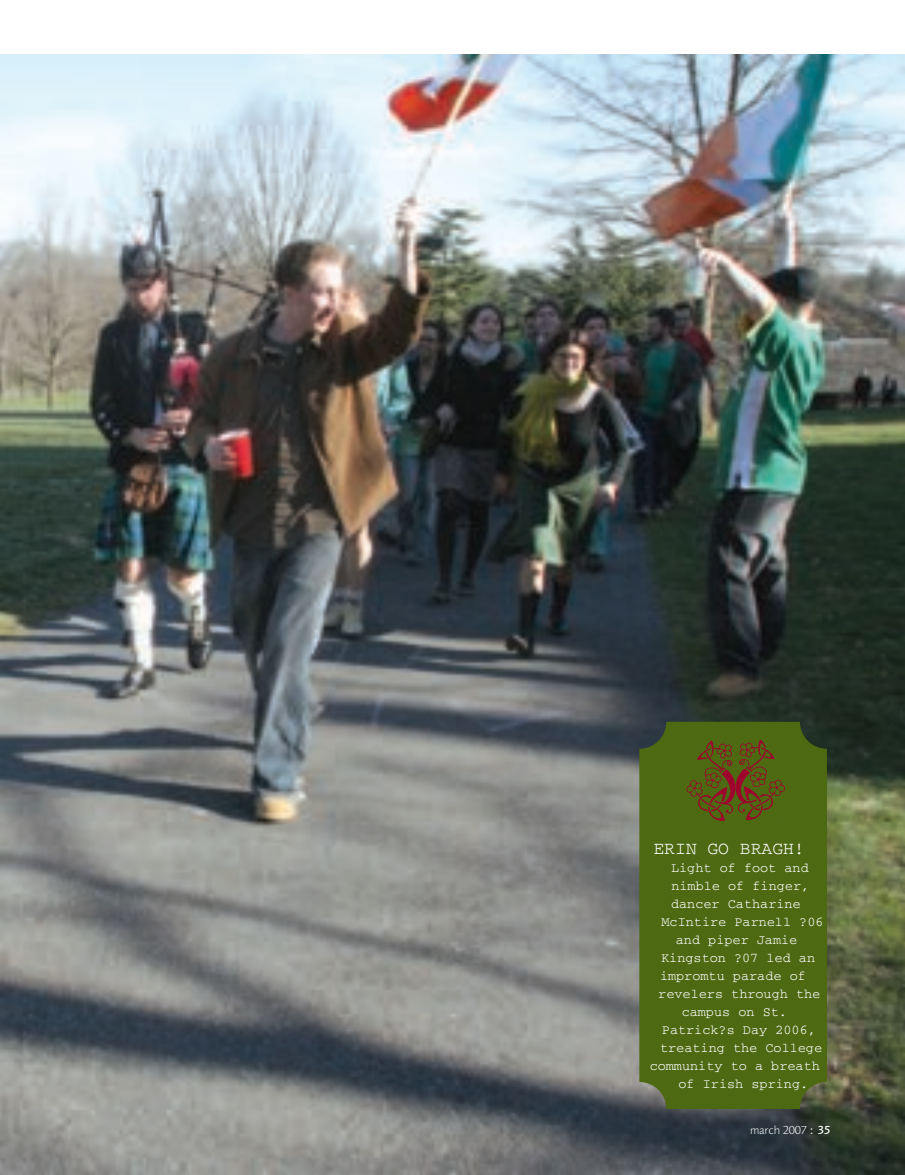
<style>
.page{position:relative;width:905px;height:1175px;background:#fff}
.page>*{position:absolute;margin:0;border:0;box-sizing:border-box;transform-origin:0 0}
.t1{font:18px "Courier";color:#fff}
.t2{font:13.5px "Courier";color:#fff}
.t3{font:300 12px "Foundry Sans";color:#fff}
.s1{font-weight:500}
</style>
<div class="page">
<img style="left:0;top:54px;width:904px;height:1120px">
<div style="left:639px;top:722px;width:187px;height:386px;background:#4d6912;border-radius:27px"></div>
<img style="left:686px;top:740px;width:99px;height:81px">
<h1 class="t1" style="left:653px;top:838px;width:153px">ERIN GO BRAGH!</h1>
<p class="t2" style="left:671px;top:860px;width:139px">Light of foot and</p>
<p class="t2" style="left:671px;top:878px;width:139px">nimble of finger,</p>
<p class="t2" style="left:671px;top:896px;width:131px">dancer Catharine</p>
<p class="t2" style="left:661px;top:914px;width:163px">McIntire Parnell ?06</p>
<p class="t2" style="left:675px;top:932px;width:123px">and piper Jamie</p>
<p class="t2" style="left:661px;top:950px;width:155px">Kingston ?07 led an</p>
<p class="t2" style="left:660px;top:968px;width:147px">impromtu parade of</p>
<p class="t2" style="left:658px;top:986px;width:163px">revelers through the</p>
<p class="t2" style="left:681px;top:1004px;width:107px">campus on St.</p>
<p class="t2" style="left:662px;top:1022px;width:155px">Patrick?s Day 2006,</p>
<p class="t2" style="left:660px;top:1040px;width:163px">treating the College</p>
<p class="t2" style="left:649px;top:1058px;width:172px">community to a breath</p>
<p class="t2" style="left:678px;top:1076px;width:131px">of Irish spring.</p>
<p class="t3" style="left:750px;top:1122px;width:82px">march 2007 <span class="s1">: 35</span></p>
</div>
